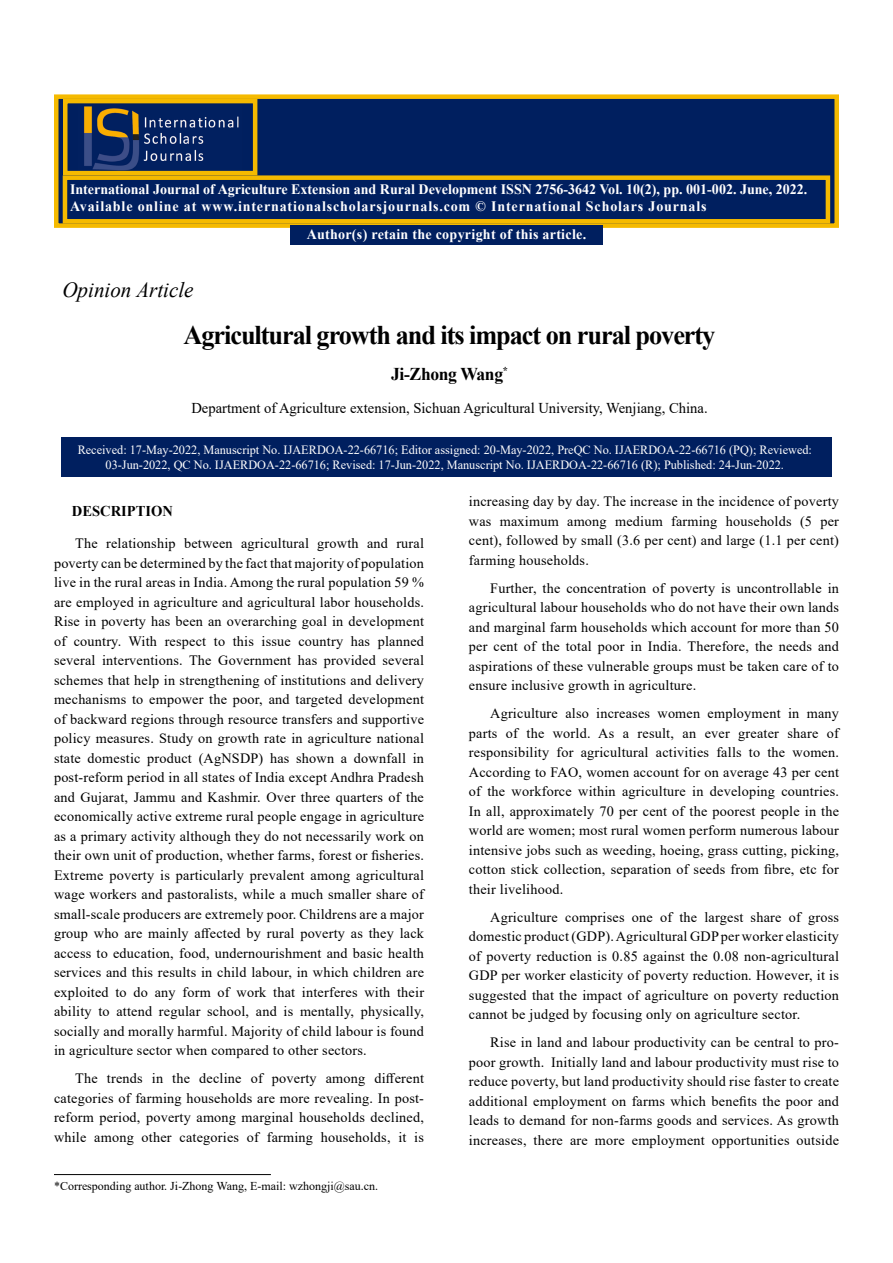
<style>
.page{position:relative;width:893px;height:1263px;background:#fff}
.page>*{position:absolute;margin:0;border:0;box-sizing:border-box;transform-origin:0 0}
.t1{font:700 27px "Times New Roman";letter-spacing:-.04em;color:#000}
.t2{font:italic 21.6px "Times New Roman";color:#000}
.t3{font:700 18px "Times New Roman";letter-spacing:-.02em;color:#000}
.t4{font:15px "Times New Roman";color:#000}
.t5{font:700 15px "Times New Roman";color:#000}
.t6{font:700 14.4px/17.2px "Times New Roman";color:#fff}
.t7{font:700 14.4px "Times New Roman";letter-spacing:.02em;color:#fff}
.t8{font:14.25px/19.5px "Times New Roman";letter-spacing:.015em;color:#000;text-align:justify}
.t9{font:12.6px/15.1px "Times New Roman";color:#fff;text-align:center}
.t10{font:12px "Times New Roman";color:#000}
</style>
<div class="page">
<div style="left:54px;top:94px;width:785px;height:134px;background:#001f5f;border:4px solid #f5ba00"></div>
<div style="left:63px;top:175px;width:767px;height:49px;background:#001f5f;border:4px solid #f5ba00"></div>
<img style="left:84px;top:106px;width:155px;height:64px">
<div style="left:63px;top:99px;width:194px;height:76px;border:4px solid #f5ba00"></div>
<div style="left:290px;top:225px;width:313px;height:19px;background:#001f5f"></div>
<div style="left:61px;top:437px;width:771px;height:40px;background:#001f5f"></div>
<hr style="left:54px;top:1174px;width:217px;height:1px;background:#000">
<p class="t6" style="left:70px;top:180px;width:739px">International Journal of Agriculture Extension and Rural Development ISSN 2756-3642 Vol. 10(2), pp. 001-002. June, 2022.<br>Available online at www.internationalscholarsjournals.com © International Scholars Journals</p>
<p class="t7" style="left:307px;top:224px;width:281px">Author(s) retain the copyright of this article.</p>
<h2 class="t2" style="left:62px;top:275px;width:133px">Opinion Article</h2>
<h1 class="t1" style="left:183px;top:315px;width:533px">Agricultural growth and its impact on rural poverty</h1>
<p class="t3" style="left:391px;top:361px;width:118px">Ji-Zhong Wang<sup>*</sup></p>
<p class="t4" style="left:191px;top:397px;width:518px">Department of Agriculture extension, Sichuan Agricultural University, Wenjiang, China.</p>
<p class="t9" style="left:78px;top:442px;width:736px">Received: 17-May-2022, Manuscript No. IJAERDOA-22-66716; Editor assigned: 20-May-2022, PreQC No. IJAERDOA-22-66716 (PQ); Reviewed:<br>03-Jun-2022, QC No. IJAERDOA-22-66716; Revised: 17-Jun-2022, Manuscript No. IJAERDOA-22-66716 (R); Published: 24-Jun-2022.</p>
<p class="t5" style="left:72px;top:500px;width:103px">DESCRIPTION</p>
<p class="t8" style="left:54px;top:533px;width:372px;text-indent:21px">The relationship between agricultural growth and rural poverty can be determined by the fact that majority of population live in the rural areas in India. Among the rural population 59 % are employed in agriculture and agricultural labor households.<br>Rise in poverty has been an overarching goal in development of country. With respect to this issue country has planned several interventions. The Government has provided several schemes that help in strengthening of institutions and delivery mechanisms to empower the poor, and targeted development of backward regions through resource transfers and supportive policy measures. Study on growth rate in agriculture national state domestic product (AgNSDP) has shown a downfall in post-reform period in all states of India except Andhra Pradesh and Gujarat, Jammu and Kashmir. Over three quarters of the economically active extreme rural people engage in agriculture as a primary activity although they do not necessarily work on their own unit of production, whether farms, forest or fisheries.<br>Extreme poverty is particularly prevalent among agricultural wage workers and pastoralists, while a much smaller share of small-scale producers are extremely poor. Childrens are a major group who are mainly affected by rural poverty as they lack access to education, food, undernourishment and basic health services and this results in child labour, in which children are exploited to do any form of work that interferes with their ability to attend regular school, and is mentally, physically, socially and morally harmful. Majority of child labour is found in agriculture sector when compared to other sectors.</p>
<p class="t8" style="left:54px;top:1068px;width:372px;text-indent:21px">The trends in the decline of poverty among different categories of farming households are more revealing. In post&shy;reform period, poverty among marginal households declined, while among other categories of farming households, it is</p>
<p class="t10" style="left:54px;top:1178px;width:326px">*Corresponding author. Ji-Zhong Wang, E-mail: wzhongji@sau.cn.</p>
<p class="t8" style="left:469px;top:491px;width:372px">increasing day by day. The increase in the incidence of poverty was maximum among medium farming households (5 per cent), followed by small (3.6 per cent) and large (1.1 per cent) farming households.</p>
<p class="t8" style="left:469px;top:578px;width:372px;text-indent:21px">Further, the concentration of poverty is uncontrollable in agricultural labour households who do not have their own lands and marginal farm households which account for more than 50 per cent of the total poor in India. Therefore, the needs and aspirations of these vulnerable groups must be taken care of to ensure inclusive growth in agriculture.</p>
<p class="t8" style="left:469px;top:703px;width:372px;text-indent:21px">Agriculture also increases women employment in many parts of the world. As a result, an ever greater share of responsibility for agricultural activities falls to the women.<br>According to FAO, women account for on average 43 per cent of the workforce within agriculture in developing countries.<br>In all, approximately 70 per cent of the poorest people in the world are women; most rural women perform numerous labour intensive jobs such as weeding, hoeing, grass cutting, picking, cotton stick collection, separation of seeds from fibre, etc for their livelihood.</p>
<p class="t8" style="left:469px;top:907px;width:372px;text-indent:21px">Agriculture comprises one of the largest share of gross domestic product (GDP). Agricultural GDP per worker elasticity of poverty reduction is 0.85 against the 0.08 non-agricultural GDP per worker elasticity of poverty reduction. However, it is suggested that the impact of agriculture on poverty reduction cannot be judged by focusing only on agriculture sector.</p>
<p class="t8" style="left:469px;top:1032px;width:372px;text-indent:21px">Rise in land and labour productivity can be central to pro&shy;poor growth. Initially land and labour productivity must rise to reduce poverty, but land productivity should rise faster to create additional employment on farms which benefits the poor and leads to demand for non-farms goods and services. As growth increases, there are more employment opportunities outside</p>
</div>
